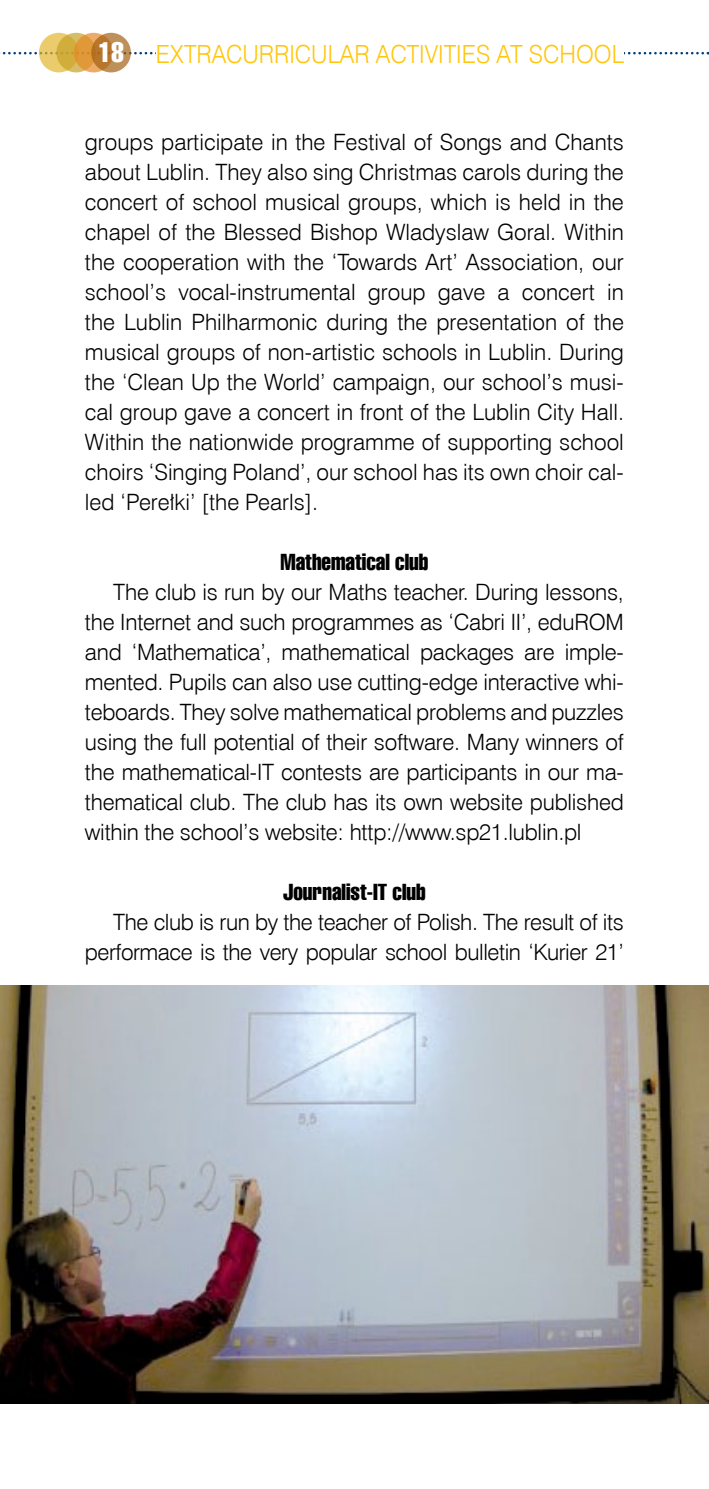
<style>
.page{position:relative;width:709px;height:1489px;background:#fff}
.page>*{position:absolute;margin:0;border:0;box-sizing:border-box;transform-origin:0 0}
.t1{font:27.5px "Swis 911 Cm EU Normal";color:#fff}
.t2{font:25px "Swis 721 Lt EU Normal";color:#ffc60b;scale:.94 1}
.t3{font:22.5px/30px "Swis 721 Lt EU Normal";letter-spacing:-.01em;color:#000;text-align:justify}
.t4{font:22.5px "Swis 911 Cm EU Normal";color:#000}
</style>
<div class="page">
<svg style="left:0;top:52px;width:708px;height:2px"></svg>
<svg style="left:39px;top:33px;width:40px;height:39px"></svg>
<svg style="left:56px;top:33px;width:40px;height:39px"></svg>
<svg style="left:74px;top:33px;width:39px;height:39px"></svg>
<svg style="left:91px;top:33px;width:40px;height:39px"></svg>
<img style="left:0;top:985px;width:709px;height:418px">
<div style="left:156px;top:36px;width:468px;height:36px;background:#fff"></div>
<p class="t1" style="left:98px;top:36px;width:27px">18</p>
<p class="t2" style="left:156px;top:39px;width:499px">EXTRACURRICULAR ACTIVITIES AT SCHOOL</p>
<p class="t3" style="left:85px;top:127px;width:540px">groups participate in the Festival of Songs and Chants about Lublin. They also sing Christmas carols during the concert of school musical groups, which is held in the chapel of the Blessed Bishop Wladyslaw Goral. Within the cooperation with the ‘Towards Art’ Association, our school’s vocal-instrumental group gave a concert in the Lublin Philharmonic during the presentation of the musical groups of non-artistic schools in Lublin. During the ‘Clean Up the World’ campaign, our school’s musi&shy;cal group gave a concert in front of the Lublin City Hall.<br>Within the nationwide programme of supporting school choirs ‘Singing Poland’, our school has its own choir cal&shy;led ‘Perełki’ [the Pearls].</p>
<p class="t4" style="left:280px;top:549px;width:149px">Mathematical club</p>
<p class="t3" style="left:85px;top:577px;width:540px;text-indent:28px">The club is run by our Maths teacher. During lessons, the Internet and such programmes as ‘Cabri II’, eduROM and ‘Mathematica’, mathematical packages are imple&shy;mented. Pupils can also use cutting-edge interactive whi&shy;teboards. They solve mathematical problems and puzzles using the full potential of their software. Many winners of the mathematical-IT contests are participants in our ma&shy;thematical club. The club has its own website published within the school’s website: http://www.sp21.lublin.pl</p>
<p class="t4" style="left:283px;top:879px;width:144px">Journalist-IT club</p>
<p class="t3" style="left:85px;top:907px;width:540px;text-align:right">The club is run by the teacher of Polish. The result of its performace is the very popular school bulletin ‘Kurier 21’</p>
</div>
